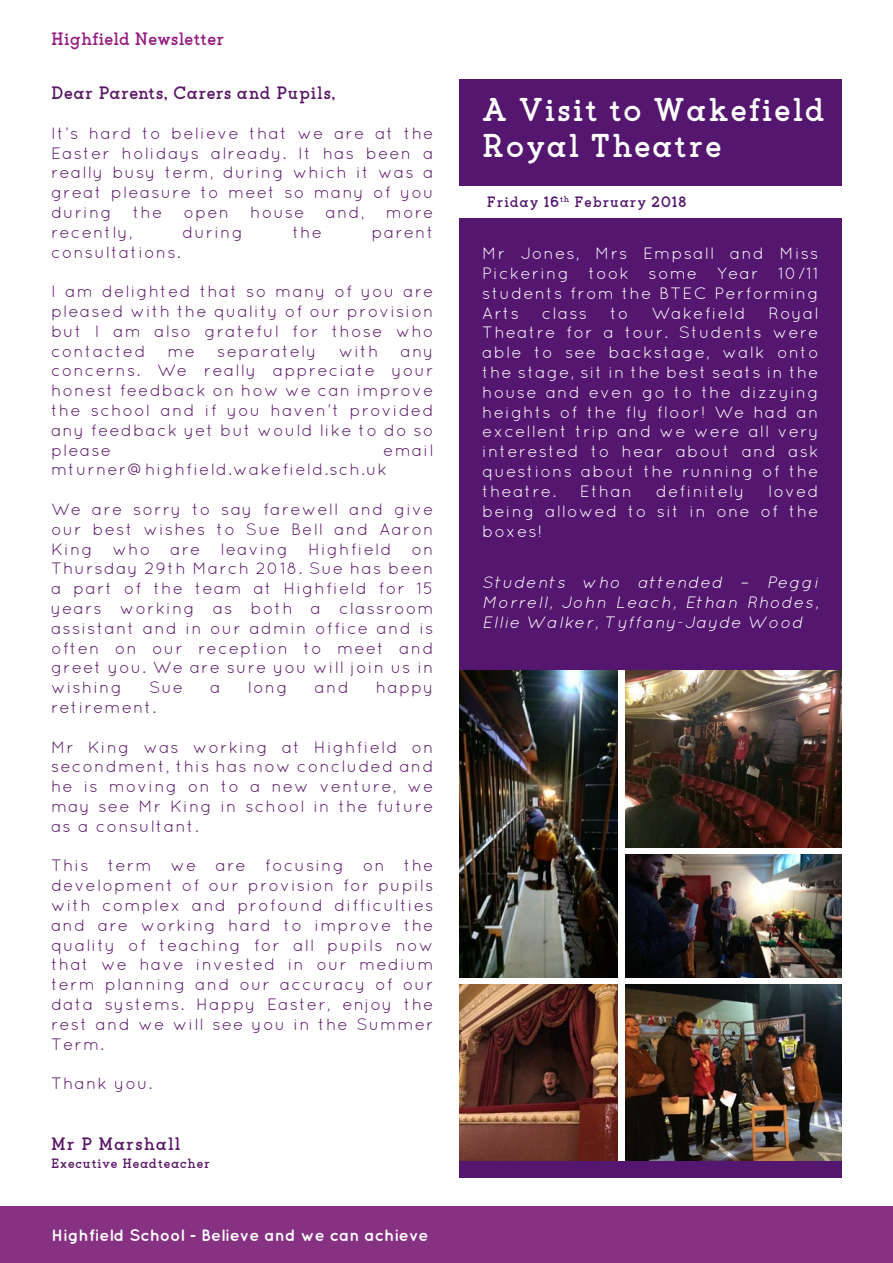
<style>
.page{position:relative;width:893px;height:1263px;background:#fff}
.page>*{position:absolute;margin:0;border:0;box-sizing:border-box;transform-origin:0 0}
.t1{font:700 33px/36px "Flagship Slab";letter-spacing:.07em;color:#fff}
.t2{font:700 18px "Flagship Slab";letter-spacing:.05em;color:#5a1866}
.t3{font:700 18px "Flagship Slab";letter-spacing:.02em;color:#941b80}
.t4{font:700 18px "Flagship Slab";letter-spacing:.07em;color:#5a1866}
.t5{font:16.5px/19.8px "Quicksand";letter-spacing:.06em;color:#5a1866;text-align:justify}
.t6{font:16.5px/19.8px "Quicksand";letter-spacing:.06em;color:#fff;text-align:justify}
.t7{font:italic 16.5px/19.8px "Quicksand";letter-spacing:.06em;color:#fff;text-align:justify}
.t8{font:700 16.5px "Quicksand";color:#fff}
.t9{font:700 15px "Flagship Slab";letter-spacing:.07em;color:#54166e}
.t10{font:700 13.5px "Flagship Slab";letter-spacing:.07em;color:#5a1866}
</style>
<div class="page">
<div style="left:0;top:1206px;width:893px;height:57px;background:#873183"></div>
<div style="left:459px;top:80px;width:383px;height:590px;background:#54166e"></div>
<div style="left:456px;top:186px;width:386px;height:31px;background:#fff"></div>
<img style="left:459px;top:670px;width:158px;height:307px">
<img style="left:625px;top:855px;width:217px;height:122px">
<img style="left:625px;top:985px;width:217px;height:176px">
<img style="left:460px;top:985px;width:157px;height:176px">
<img style="left:625px;top:670px;width:217px;height:177px">
<div style="left:460px;top:1161px;width:382px;height:16px;background:#54166e"></div>
<p class="t3" style="left:51px;top:27px;width:175px">Highfield Newsletter</p>
<p class="t2" style="left:51px;top:82px;width:286px">Dear Parents, Carers and Pupils,</p>
<p class="t5" style="left:51px;top:123px;width:384px">It’s hard to believe that we are at the Easter holidays already. It has been a really busy term, during which it was a great pleasure to meet so many of you during</p>
<p class="t5" style="left:133px;top:202px;width:31px">the</p>
<p class="t5" style="left:183px;top:202px;width:47px">open</p>
<p class="t5" style="left:250px;top:202px;width:56px">house</p>
<p class="t5" style="left:326px;top:202px;width:41px">and,</p>
<p class="t5" style="left:386px;top:202px;width:49px">more</p>
<p class="t5" style="left:51px;top:222px;width:83px">recently,</p>
<p class="t5" style="left:182px;top:222px;width:62px">during</p>
<p class="t5" style="left:292px;top:222px;width:31px">the</p>
<p class="t5" style="left:371px;top:222px;width:64px">parent</p>
<p class="t5" style="left:51px;top:242px;width:131px">consultations.</p>
<p class="t5" style="left:51px;top:281px;width:384px">I am delighted that so many of you are pleased with the quality of our provision but I am also grateful for those who contacted</p>
<p class="t5" style="left:168px;top:341px;width:29px">me</p>
<p class="t5" style="left:217px;top:341px;width:101px">separately</p>
<p class="t5" style="left:339px;top:341px;width:41px">with</p>
<p class="t5" style="left:51px;top:341px;width:384px;text-indent:349px">any concerns. We really appreciate your honest feedback on how we can improve the school and if you haven’t provided any feedback yet but would like to do so please</p>
<p class="t5" style="left:51px;top:440px;width:384px;text-indent:332px">email mturner@highfield.wakefield.sch.uk</p>
<p class="t5" style="left:51px;top:499px;width:384px">We are sorry to say farewell and give our best wishes to Sue Bell and Aaron King who are leaving Highfield on Thursday 29th March 2018. Sue has been a part of the team at Highfield for 15 years working as both a classroom assistant and in our admin office and is often on our reception to meet and greet you. We are sure you will join us in wishing</p>
<p class="t5" style="left:149px;top:677px;width:36px">Sue</p>
<p class="t5" style="left:210px;top:677px;width:12px">a</p>
<p class="t5" style="left:248px;top:677px;width:41px">long</p>
<p class="t5" style="left:315px;top:677px;width:36px">and</p>
<p class="t5" style="left:376px;top:677px;width:59px">happy</p>
<p class="t5" style="left:51px;top:697px;width:107px">retirement.</p>
<p class="t5" style="left:51px;top:737px;width:384px">Mr King was working at Highfield on secondment, this has now concluded and he is moving on to a new venture, we may see Mr King in school in the future as a consultant.</p>
<p class="t5" style="left:51px;top:855px;width:384px">This term we are focusing on the development of our provision for pupils with complex and profound difficulties and are working hard to improve the quality of teaching for all pupils now that we have invested in our medium term planning and our accuracy of our data systems. Happy Easter, enjoy the rest and we will see you in the Summer Term.</p>
<p class="t5" style="left:51px;top:1073px;width:103px">Thank you.</p>
<p class="t4" style="left:51px;top:1133px;width:131px">Mr P Marshall</p>
<p class="t10" style="left:51px;top:1155px;width:161px">Executive Headteacher</p>
<p class="t8" style="left:51px;top:1225px;width:379px">Highfield School - Believe and we can achieve</p>
<h1 class="t1" style="left:482px;top:91px;width:344px">A Visit to Wakefield<br>Royal Theatre</h1>
<p class="t9" style="left:487px;top:193px;width:201px">Friday 16<sup>th</sup> February 2018</p>
<p class="t6" style="left:482px;top:243px;width:338px">Mr Jones, Mrs Empsall and Miss Pickering took some Year 10/11 students from the BTEC Performing Arts</p>
<p class="t6" style="left:482px;top:303px;width:338px;text-indent:286px">Royal Theatre for a tour. Students were able to see backstage, walk onto the stage, sit in the best seats in the house and even go to the dizzying heights of the fly floor! We had an excellent trip and we were all very interested to hear about and ask questions about the running of the theatre.</p>
<p class="t6" style="left:542px;top:303px;width:47px">class</p>
<p class="t6" style="left:610px;top:303px;width:20px">to</p>
<p class="t6" style="left:651px;top:303px;width:96px">Wakefield</p>
<p class="t6" style="left:482px;top:481px;width:338px;text-indent:286px">loved being allowed to sit in one of the boxes!</p>
<p class="t7" style="left:482px;top:572px;width:338px">Students who attended – Peggi Morrell, John Leach, Ethan Rhodes, Ellie Walker, Tyffany-Jayde Wood</p>
<p class="t6" style="left:580px;top:481px;width:54px">Ethan</p>
<p class="t6" style="left:656px;top:481px;width:90px">definitely</p>
</div>
